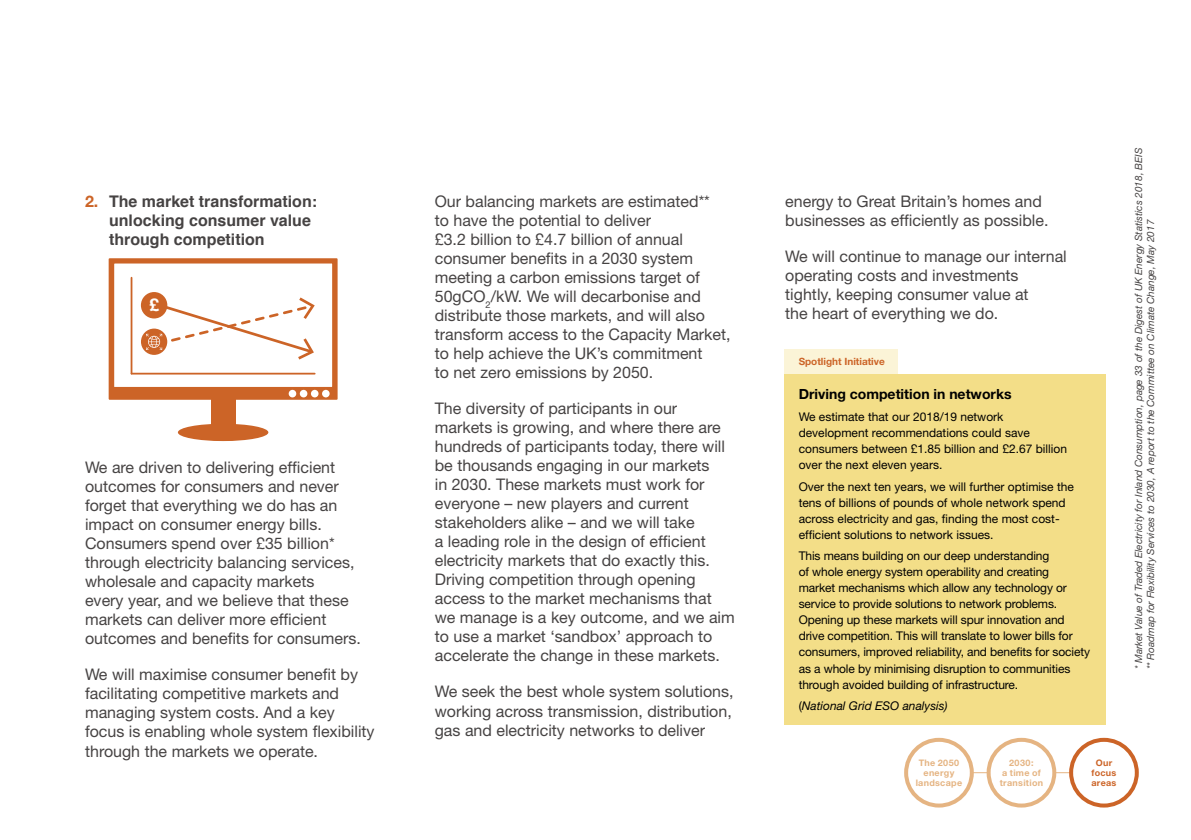
<style>
.page{position:relative;width:1191px;height:840px;background:#fff}
.page>*{position:absolute;margin:0;border:0;box-sizing:border-box;transform-origin:0 0}
.t1{font:700 17.2px "Helvetica Neue";color:#fff}
.t2{font:16px/19px "Helvetica Neue";color:#464343}
.t3{font:700 16px/19px "Helvetica";color:#464343}
.t4{font:700 14px "Helvetica Neue";color:#000}
.t5{font:12px/16px "Helvetica Neue";letter-spacing:-.01em;color:#000}
.t6{font:italic 12px "Helvetica Neue";color:#000}
.t7{font:italic 10px/12px "Helvetica Neue";letter-spacing:-.005em;color:#464343}
.t8{font:700 10px "Helvetica Neue";color:#cc6427}
.t9{font:700 9px/10px "Helvetica Neue";letter-spacing:.035em;color:#e5b482;text-align:center}
.t10{font:700 9px/10px "Helvetica Neue";letter-spacing:.035em;color:#cc6427;text-align:center}
.s1{font-family:"Helvetica Neue";color:#cc6427}
.s2{font-style:normal}
</style>
<div class="page">
<div style="left:110px;top:259px;width:227px;height:139px;background:#cc6427"></div>
<div style="left:109px;top:258px;width:228px;height:141px;border:2px solid #cc6427"></div>
<div style="left:178px;top:423px;width:90px;height:18px;background:#cc6427;border-radius:50%"></div>
<div style="left:211px;top:399px;width:24px;height:33px;background:#cc6427"></div>
<div style="left:113px;top:262px;width:220px;height:125px;background:#fff"></div>
<div style="left:112px;top:261px;width:222px;height:127px;border:2px solid #cc6427"></div>
<hr style="left:131px;top:277px;width:1px;height:96px;background:#cc6427">
<hr style="left:131px;top:372px;width:184px;height:2px;background:#cc6427">
<div style="left:141px;top:292px;width:26px;height:26px;background:#cc6427;border-radius:50%"></div>
<div style="left:141px;top:328px;width:26px;height:26px;background:#cc6427;border-radius:50%"></div>
<div style="left:322px;top:389px;width:8px;height:8px;background:#fff;border-radius:50%"></div>
<div style="left:311px;top:389px;width:7px;height:8px;background:#fff;border-radius:50%"></div>
<div style="left:300px;top:389px;width:7px;height:8px;background:#fff;border-radius:50%"></div>
<div style="left:289px;top:389px;width:7px;height:8px;background:#fff;border-radius:50%"></div>
<svg style="left:146px;top:297px;width:169px;height:62px"></svg>
<div style="left:904px;top:737px;width:69px;height:70px;border:4px solid #e5b482;border-radius:50%"></div>
<div style="left:1069px;top:737px;width:69px;height:70px;border:4px solid #cc6427;border-radius:50%"></div>
<div style="left:986px;top:737px;width:70px;height:70px;border:4px solid #e5b482;border-radius:50%"></div>
<div style="left:784px;top:374px;width:322px;height:350px;background:#f3de88"></div>
<div style="left:784px;top:349px;width:114px;height:25px;background:#fbf4d7"></div>
<p class="t3" style="left:109px;top:192px;width:210px;text-indent:-24px"><span class="s1">2.</span> The market transformation: unlocking consumer value through competition</p>
<p class="t1" style="left:149px;top:291px;width:11px">£</p>
<p class="t2" style="left:85px;top:457px;width:277px">We are driven to delivering efficient outcomes for consumers and never forget that everything we do has an impact on consumer energy bills.<br>Consumers spend over £35 billion* through electricity balancing services, wholesale and capacity markets<br>every year, and we believe that these markets can deliver more efficient outcomes and benefits for consumers.</p>
<p class="t2" style="left:85px;top:664px;width:291px">We will maximise consumer benefit by facilitating competitive markets and managing system costs. And a key focus is enabling whole system flexibility through the markets we operate.</p>
<p class="t2" style="left:435px;top:191px;width:297px">Our balancing markets are estimated**<br>to have the potential to deliver<br>£3.2 billion to £4.7 billion of annual consumer benefits in a 2030 system meeting a carbon emissions target of 50gCO<sub>2</sub>/kW. We will decarbonise and distribute those markets, and will also transform access to the Capacity Market, to help achieve the UK’s commitment<br>to net zero emissions by 2050.</p>
<p class="t2" style="left:435px;top:398px;width:301px">The diversity of participants in our markets is growing, and where there are hundreds of participants today, there will be thousands engaging in our markets<br>in 2030. These markets must work for everyone – new players and current stakeholders alike – and we will take<br>a leading role in the design of efficient electricity markets that do exactly this.<br>Driving competition through opening access to the market mechanisms that we manage is a key outcome, and we aim to use a market ‘sandbox’ approach to accelerate the change in these markets.</p>
<p class="t2" style="left:435px;top:681px;width:300px;text-align:justify">We seek the best whole system solutions, working across transmission, distribution, gas and electricity networks to deliver</p>
<p class="t2" style="left:785px;top:191px;width:265px">energy to Great Britain’s homes and businesses as efficiently as possible.</p>
<p class="t2" style="left:785px;top:246px;width:283px">We will continue to manage our internal operating costs and investments tightly, keeping consumer value at<br>the heart of everything we do.</p>
<p class="t8" style="left:798px;top:355px;width:88px">Spotlight Initiative</p>
<p class="t4" style="left:798px;top:385px;width:214px">Driving competition in networks</p>
<p class="t5" style="left:798px;top:408px;width:270px">We estimate that our 2018/19 network development recommendations could save consumers between £1.85 billion and £2.67 billion over the next eleven years.</p>
<p class="t5" style="left:798px;top:478px;width:277px">Over the next ten years, we will further optimise the tens of billions of pounds of whole network spend across electricity and gas, finding the most cost&shy;efficient solutions to network issues.</p>
<p class="t5" style="left:798px;top:547px;width:293px">This means building on our deep understanding<br>of whole energy system operability and creating<br>market mechanisms which allow any technology or service to provide solutions to network problems.<br>Opening up these markets will spur innovation and drive competition. This will translate to lower bills for consumers, improved reliability, and benefits for society as a whole by minimising disruption to communities through avoided building of infrastructure.</p>
<p class="t6" style="left:798px;top:698px;width:150px"><span class="s2">(</span>National Grid ESO analysis)</p>
<p class="t7" style="left:1132px;top:669px;width:522px;rotate:-90deg">* Market Value of Traded Electricity for Inland Consumption, page 33 of the Digest of UK Energy Statistics 2018, BEIS ** Roadmap for Flexibility Services to 2030, A report to the Committee on Climate Change, May 2017</p>
<p class="t9" style="left:915px;top:757px;width:48px">The 2050 energy landscape</p>
<p class="t10" style="left:1091px;top:757px;width:26px">Our focus areas</p>
<p class="t9" style="left:999px;top:757px;width:45px">2030:<br>a time of transition</p>
</div>
